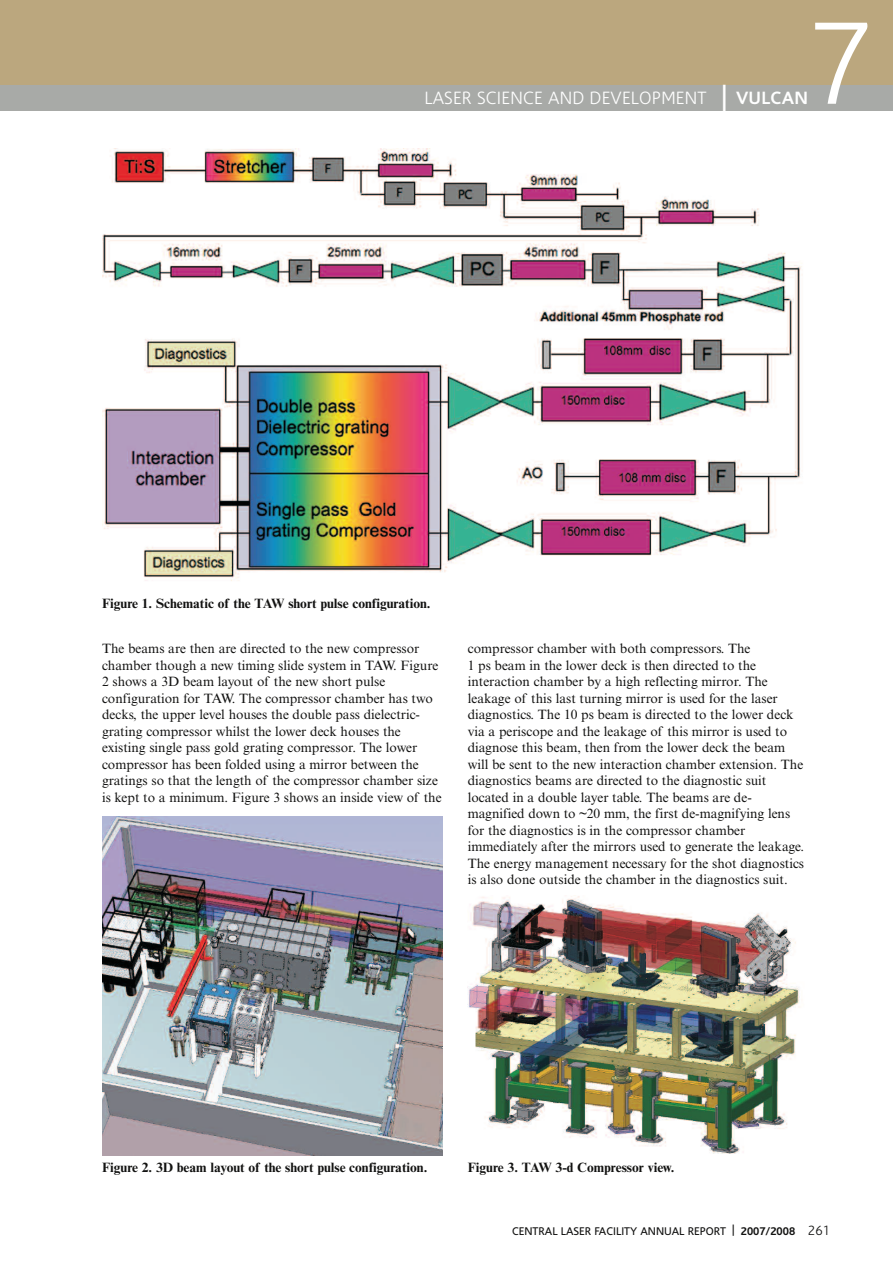
<style>
.page{position:relative;width:893px;height:1263px;background:#fff}
.page>*{position:absolute;margin:0;border:0;box-sizing:border-box;transform-origin:0 0}
.t1{font:300 118.5px "Corisande";color:#fff}
.t2{font:300 18px "Corisande";letter-spacing:.01em;color:#fff}
.t3{font:13.5px/16.5px "Times NRMT";color:#121211}
.t4{font:700 13.5px "Times NRMT";color:#121211}
.t5{font:11.25px "Corisande";color:#121211}
.s1{font-weight:400;font-size:27px}
.s2{font-weight:700}
.s3{font-weight:300;font-size:13.5px}
</style>
<div class="page">
<div style="left:0;top:0;width:893px;height:85px;background:#bba77e"></div>
<div style="left:0;top:85px;width:893px;height:26px;background:#a8aaa7"></div>
<img style="left:102px;top:148px;width:701px;height:433px">
<img style="left:102px;top:816px;width:340px;height:339px">
<img style="left:468px;top:896px;width:332px;height:257px">
<h2 class="t2" style="left:424px;top:90px;width:385px">LASER SCIENCE AND DEVELOPMENT <span class="s1">|</span> <span class="s2">VULCAN</span></h2>
<h1 class="t1" style="left:808px;top:17px;width:67px">7</h1>
<p class="t4" style="left:102px;top:599px;width:330px">Figure 1. Schematic of the TAW short pulse configuration.</p>
<p class="t3" style="left:102px;top:642px;width:341px">The beams are then are directed to the new compressor chamber though a new timing slide system in TAW. Figure 2 shows a 3D beam layout of the new short pulse configuration for TAW. The compressor chamber has two decks, the upper level houses the double pass dielectric&shy;grating compressor whilst the lower deck houses the existing single pass gold grating compressor. The lower compressor has been folded using a mirror between the gratings so that the length of the compressor chamber size is kept to a minimum. Figure 3 shows an inside view of the</p>
<p class="t3" style="left:468px;top:642px;width:338px">compressor chamber with both compressors. The<br>1 ps beam in the lower deck is then directed to the interaction chamber by a high reflecting mirror. The leakage of this last turning mirror is used for the laser diagnostics. The 10 ps beam is directed to the lower deck via a periscope and the leakage of this mirror is used to diagnose this beam, then from the lower deck the beam will be sent to the new interaction chamber extension. The diagnostics beams are directed to the diagnostic suit located in a double layer table. The beams are de&shy;magnified down to ~20 mm, the first de-magnifying lens for the diagnostics is in the compressor chamber immediately after the mirrors used to generate the leakage.<br>The energy management necessary for the shot diagnostics is also done outside the chamber in the diagnostics suit.</p>
<p class="t4" style="left:102px;top:1163px;width:327px">Figure 2. 3D beam layout of the short pulse configuration.</p>
<p class="t4" style="left:468px;top:1163px;width:208px">Figure 3. TAW 3-d Compressor view.</p>
<p class="t5" style="left:512px;top:1226px;width:320px">CENTRAL LASER FACILITY ANNUAL REPORT | <span class="s2">2007/2008</span> <span class="s3">261</span></p>
</div>
